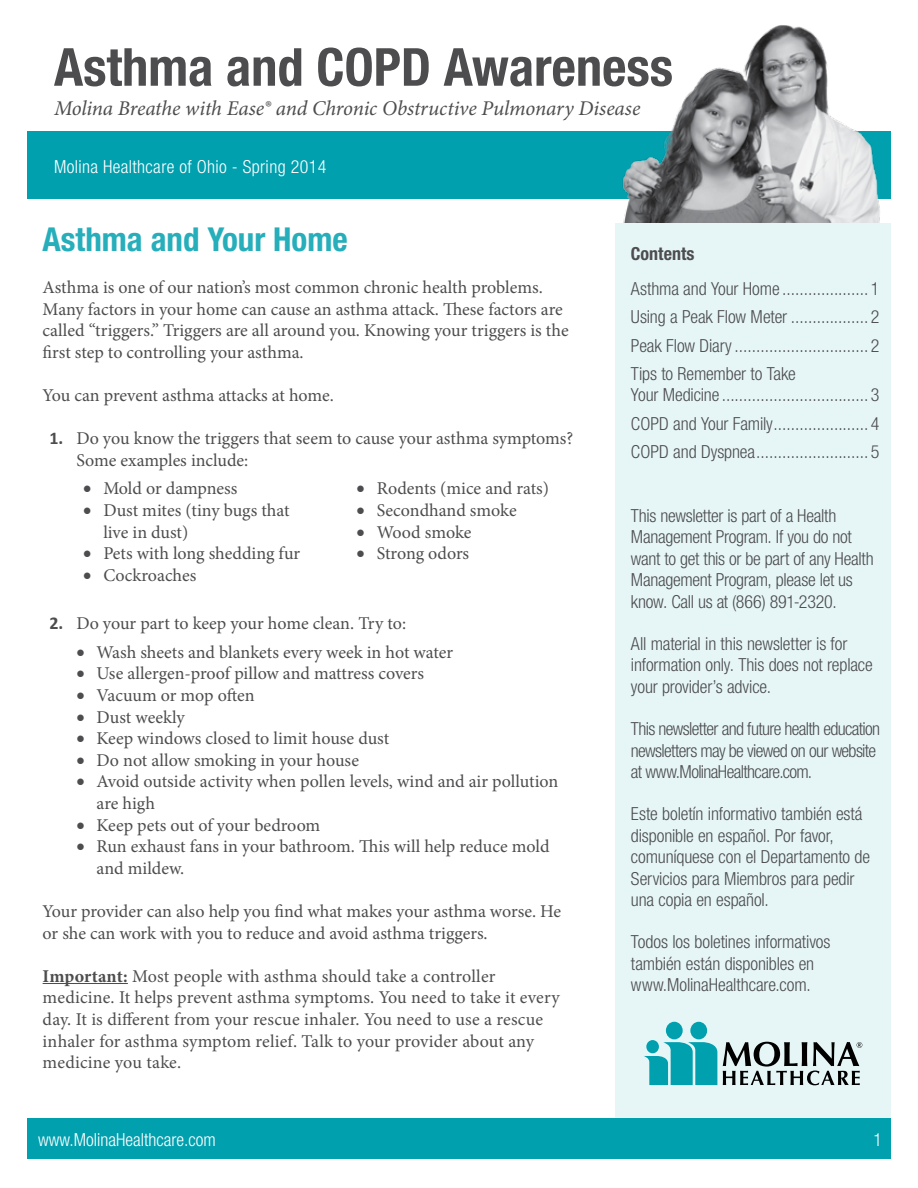
<style>
.page{position:relative;width:918px;height:1188px;background:#fff}
.page>*{position:absolute;margin:0;border:0;box-sizing:border-box;transform-origin:0 0}
.t1{font:700 condensed 52.5px "Helvetica Neue";color:#4d4d4f}
.t2{font:700 condensed 33px "Helvetica Neue";color:#26aebb}
.t3{font:italic 21px "Minion Pro";letter-spacing:-.005em;color:#4d4d4f}
.t4{font:18px/21.6px "Minion Pro";color:#4d4d4f}
.t5{font:300 condensed 18px/21.6px "Helvetica Neue";letter-spacing:-.01em;color:#4d4d4f}
.t6{font:300 condensed 18px/21.6px "Helvetica Neue";letter-spacing:-.04em;color:#4d4d4f}
.t7{font:300 condensed 18px "Helvetica Neue";letter-spacing:.02em;color:#fff}
.t8{font:300 condensed 18px "Helvetica Neue";color:#fff}
.t9{font:700 condensed 18px "Helvetica Neue";color:#4d4d4f}
.s1{font-family:"Calibri";font-weight:700}
.s2{font-weight:700}
</style>
<div class="page">
<div style="left:27px;top:131px;width:864px;height:68px;background:#00a0af"></div>
<img style="left:615px;top:25px;width:265px;height:199px">
<div style="left:615px;top:224px;width:276px;height:908px;background:#e6f6f7"></div>
<svg style="left:723px;top:1042px;width:139px;height:43px"></svg>
<div style="left:690px;top:1022px;width:17px;height:17px;background:#00a0af;border-radius:50%"></div>
<div style="left:666px;top:1022px;width:17px;height:17px;background:#00a0af;border-radius:50%"></div>
<svg style="left:644px;top:1042px;width:73px;height:43px"></svg>
<div style="left:646px;top:1040px;width:13px;height:13px;background:#00a0af;border-radius:50%"></div>
<div style="left:27px;top:1119px;width:864px;height:40px;background:#00a0af"></div>
<hr style="left:43px;top:983px;width:85px;height:1px;background:#4d4d4f">
<h1 class="t1" style="left:54px;top:35px;width:621px">Asthma and COPD Awareness</h1>
<p class="t3" style="left:54px;top:94px;width:588px">Molina Breathe with Ease® and Chronic Obstructive Pulmonary Disease</p>
<p class="t7" style="left:54px;top:156px;width:274px">Molina Healthcare of Ohio - Spring 2014</p>
<h2 class="t2" style="left:43px;top:219px;width:307px">Asthma and Your Home</h2>
<p class="t4" style="left:43px;top:277px;width:528px">Asthma is one of our nation’s most common chronic health problems.<br>Many factors in your home can cause an asthma attack. These factors are called “triggers.” Triggers are all around you. Knowing your triggers is the first step to controlling your asthma.</p>
<p class="t4" style="left:43px;top:385px;width:293px">You can prevent asthma attacks at home.</p>
<p class="t4" style="left:76px;top:428px;width:498px;text-indent:-27px"><span class="s1">1.</span> Do you know the triggers that seem to cause your asthma symptoms?<br>Some examples include:</p>
<p class="t4" style="left:83px;top:478px;width:156px">• Mold or dampness</p>
<p class="t4" style="left:103px;top:499px;width:188px;text-indent:-20px">• Dust mites (tiny bugs that live in dust)</p>
<p class="t4" style="left:83px;top:543px;width:219px">• Pets with long shedding fur</p>
<p class="t4" style="left:83px;top:564px;width:115px">• Cockroaches</p>
<p class="t4" style="left:357px;top:478px;width:194px">• Rodents (mice and rats)</p>
<p class="t4" style="left:357px;top:499px;width:162px">• Secondhand smoke</p>
<p class="t4" style="left:357px;top:521px;width:117px">• Wood smoke</p>
<p class="t4" style="left:357px;top:543px;width:114px">• Strong odors</p>
<p class="t4" style="left:49px;top:613px;width:358px"><span class="s1">2.</span> Do your part to keep your home clean. Try to:</p>
<p class="t4" style="left:76px;top:641px;width:378px">• Wash sheets and blankets every week in hot water</p>
<p class="t4" style="left:76px;top:663px;width:349px">• Use allergen-proof pillow and mattress covers</p>
<p class="t4" style="left:76px;top:684px;width:180px">• Vacuum or mop often</p>
<p class="t4" style="left:76px;top:706px;width:110px">• Dust weekly</p>
<p class="t4" style="left:76px;top:728px;width:314px">• Keep windows closed to limit house dust</p>
<p class="t4" style="left:76px;top:749px;width:284px">• Do not allow smoking in your house</p>
<p class="t4" style="left:97px;top:771px;width:463px;text-indent:-20px">• Avoid outside activity when pollen levels, wind and air pollution are high</p>
<p class="t4" style="left:76px;top:814px;width:246px">• Keep pets out of your bedroom</p>
<p class="t4" style="left:97px;top:836px;width:454px;text-indent:-20px">• Run exhaust fans in your bathroom. This will help reduce mold and mildew.</p>
<p class="t4" style="left:43px;top:900px;width:520px">Your provider can also help you find what makes your asthma worse. He or she can work with you to reduce and avoid asthma triggers.</p>
<p class="t4" style="left:43px;top:965px;width:519px"><span class="s2">Important:</span> Most people with asthma should take a controller medicine. It helps prevent asthma symptoms. You need to take it every day. It is different from your rescue inhaler. You need to use a rescue inhaler for asthma symptom relief. Talk to your provider about any medicine you take.</p>
<p class="t9" style="left:631px;top:242px;width:65px">Contents</p>
<p class="t5" style="left:631px;top:274px;width:250px;line-height:28.3px;text-align:justify">Asthma and Your Home .................... 1<br>Using a Peak Flow Meter .................. 2<br>Peak Flow Diary............................... 2<br>Tips to Remember to Take</p>
<p class="t5" style="left:631px;top:381px;width:250px;line-height:28.3px;text-align:justify">Your Medicine .................................. 3<br>COPD and Your Family...................... 4<br>COPD and Dyspnea.......................... 5</p>
<p class="t5" style="left:631px;top:504px;width:244px">This newsletter is part of a Health Management Program. If you do not want to get this or be part of any Health Management Program, please let us know. Call us at (866) 891-2320.</p>
<p class="t5" style="left:631px;top:633px;width:243px">All material in this newsletter is for information only. This does not replace your provider’s advice.</p>
<p class="t6" style="left:631px;top:718px;width:251px">This newsletter and future health education newsletters may be viewed on our website at www.MolinaHealthcare.com.</p>
<p class="t5" style="left:631px;top:803px;width:241px">Este boletín informativo también está disponible en español. Por favor, comuníquese con el Departamento de Servicios para Miembros para pedir una copia en español.</p>
<p class="t5" style="left:631px;top:931px;width:201px">Todos los boletines informativos también están disponibles en www.MolinaHealthcare.com.</p>
<p class="t8" style="left:38px;top:1130px;width:179px">www.MolinaHealthcare.com</p>
<p class="t7" style="left:873px;top:1130px;width:10px">1</p>
</div>
